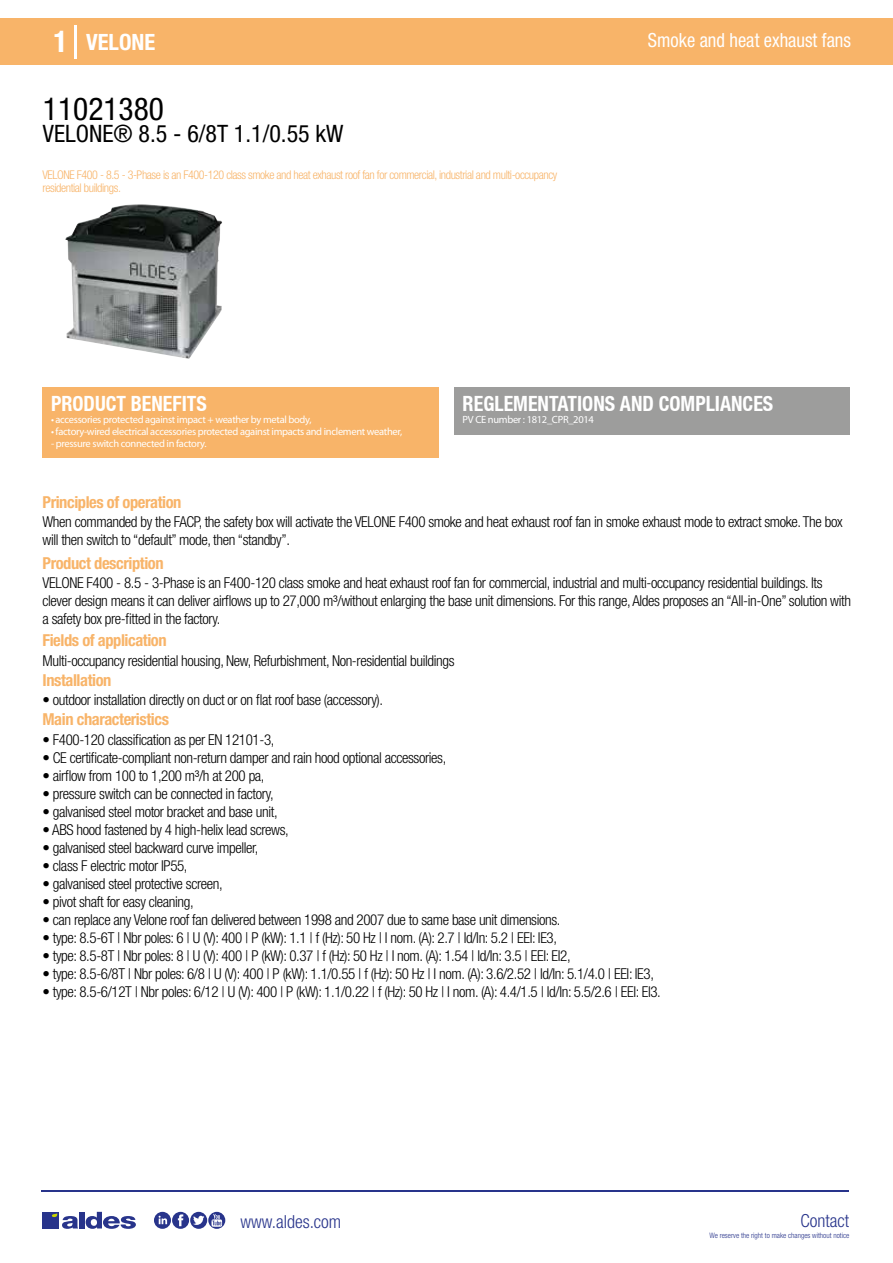
<style>
.page{position:relative;width:893px;height:1263px;background:#fff}
.page>*{position:absolute;margin:0;border:0;box-sizing:border-box;transform-origin:0 0}
.t1{font:condensed 31.5px "Helvetica Neue LT Std";color:#000}
.t2{font:condensed 24px "Helvetica Neue LT Std";color:#000}
.t3{font:700 condensed 22.5px "Helvetica Neue LT Std";color:#fff}
.t4{font:700 condensed 21px "Helvetica Neue";color:#fff;scale:.95 1}
.t5{font:condensed 19.5px "Helvetica Neue LT Std";color:#fff;scale:.95 1}
.t6{font:300 condensed 18px "Helvetica Neue";color:#28348b}
.t7{font:700 condensed 16.5px "Helvetica Neue LT Std";letter-spacing:-.025em;color:#f8b469}
.t8{font:300 condensed 15px/18px "Helvetica Neue LT Std";letter-spacing:-.025em;color:#000}
.t9{font:300 condensed 12px/13.5px "Helvetica Neue LT Std";letter-spacing:-.035em;color:#f8b469}
.t10{font:10.5px "Myriad Pro";letter-spacing:-.03em;color:#fff}
.t11{font:300 condensed 7.5px "Helvetica Neue";color:#28348b}
.s1{font-size:30px}
</style>
<div class="page">
<div style="left:0;top:18px;width:893px;height:46px;background:#f8b469"></div>
<div style="left:454px;top:387px;width:396px;height:48px;background:#9d9d9c"></div>
<div style="left:43px;top:387px;width:396px;height:70px;background:#f8b469"></div>
<hr style="left:74px;top:25px;width:2px;height:33px;background:#fff">
<svg style="left:65px;top:204px;width:157px;height:155px"></svg>
<hr style="left:41px;top:1190px;width:808px;height:1px;background:#28348b">
<svg style="left:154px;top:1212px;width:71px;height:17px"></svg>
<div style="left:42px;top:1212px;width:17px;height:16px;background:#28348b"></div>
<div style="left:79px;top:1212px;width:5px;height:16px;background:#28348b"></div>
<svg style="left:86px;top:1212px;width:50px;height:17px"></svg>
<svg style="left:52px;top:1213px;width:26px;height:16px"></svg>
<h3 class="t3" style="left:54px;top:28px;width:103px"><span class="s1">1</span> VELONE</h3>
<h3 class="t5" style="left:648px;top:29px;width:215px">Smoke and heat exhaust fans</h3>
<h1 class="t1" style="left:43px;top:91px;width:122px">11021380</h1>
<h2 class="t2" style="left:43px;top:120px;width:302px">VELONE® 8.5 - 6/8T 1.1/0.55 kW</h2>
<p class="t9" style="left:43px;top:167px;width:516px">VELONE F400 - 8.5 - 3-Phase is an F400-120 class smoke and heat exhaust roof fan for commercial, industrial and multi-occupancy residential buildings.</p>
<h3 class="t4" style="left:51px;top:391px;width:166px">PRODUCT BENEFITS</h3>
<p class="t10" style="left:51px;top:413px;width:262px">• accessories protected against impact + weather by metal body,</p>
<p class="t10" style="left:51px;top:425px;width:353px">• factory-wired electrical accessories protected against impacts and inclement weather,</p>
<p class="t10" style="left:51px;top:437px;width:157px">- pressure switch connected in factory.</p>
<p class="t7" style="left:43px;top:492px;width:140px">Principles of operation</p>
<h3 class="t4" style="left:463px;top:391px;width:328px">REGLEMENTATIONS AND COMPLIANCES</h3>
<p class="t10" style="left:463px;top:413px;width:133px">PV CE number : 1812_CPR_2014</p>
<p class="t8" style="left:43px;top:513px;width:802px">When commanded by the FACP, the safety box will activate the VELONE F400 smoke and heat exhaust roof fan in smoke exhaust mode to extract smoke. The box will then switch to “default” mode, then “standby”.</p>
<p class="t8" style="left:43px;top:573px;width:810px">VELONE F400 - 8.5 - 3-Phase is an F400-120 class smoke and heat exhaust roof fan for commercial, industrial and multi-occupancy residential buildings. Its clever design means it can deliver airflows up to 27,000 m³/without enlarging the base unit dimensions. For this range, Aldes proposes an “All-in-One” solution with a safety box pre-fitted in the factory.</p>
<p class="t8" style="left:43px;top:651px;width:413px">Multi-occupancy residential housing, New, Refurbishment, Non-residential buildings</p>
<p class="t8" style="left:43px;top:691px;width:342px">• outdoor installation directly on duct or on flat roof base (accessory).</p>
<p class="t7" style="left:43px;top:553px;width:123px">Product description</p>
<p class="t7" style="left:43px;top:630px;width:126px">Fields of application</p>
<p class="t7" style="left:43px;top:670px;width:70px">Installation</p>
<p class="t7" style="left:43px;top:709px;width:128px">Main characteristics</p>
<p class="t8" style="left:43px;top:730px;width:233px">• F400-120 classification as per EN 12101-3,</p>
<p class="t8" style="left:43px;top:748px;width:405px">• CE certificate-compliant non-return damper and rain hood optional accessories,</p>
<p class="t8" style="left:43px;top:766px;width:224px">• airflow from 100 to 1,200 m³/h at 200 pa,</p>
<p class="t8" style="left:43px;top:784px;width:233px">• pressure switch can be connected in factory,</p>
<p class="t8" style="left:43px;top:802px;width:237px">• galvanised steel motor bracket and base unit,</p>
<p class="t8" style="left:43px;top:820px;width:248px">• ABS hood fastened by 4 high-helix lead screws,</p>
<p class="t8" style="left:43px;top:838px;width:217px">• galvanised steel backward curve impeller,</p>
<p class="t8" style="left:43px;top:856px;width:147px">• class F electric motor IP55,</p>
<p class="t8" style="left:43px;top:874px;width:182px">• galvanised steel protective screen,</p>
<p class="t8" style="left:43px;top:892px;width:153px">• pivot shaft for easy cleaning,</p>
<p class="t8" style="left:43px;top:910px;width:519px">• can replace any Velone roof fan delivered between 1998 and 2007 due to same base unit dimensions.</p>
<p class="t8" style="left:43px;top:928px;width:516px">• type: 8.5-6T | Nbr poles: 6 | U (V): 400 | P (kW): 1.1 | f (Hz): 50 Hz | I nom. (A): 2.7 | Id/In: 5.2 | EEI: IE3,</p>
<p class="t8" style="left:43px;top:946px;width:530px">• type: 8.5-8T | Nbr poles: 8 | U (V): 400 | P (kW): 0.37 | f (Hz): 50 Hz | I nom. (A): 1.54 | Id/In: 3.5 | EEI: EI2,</p>
<p class="t8" style="left:43px;top:964px;width:613px">• type: 8.5-6/8T | Nbr poles: 6/8 | U (V): 400 | P (kW): 1.1/0.55 | f (Hz): 50 Hz | I nom. (A): 3.6/2.52 | Id/In: 5.1/4.0 | EEI: IE3,</p>
<p class="t8" style="left:43px;top:982px;width:620px">• type: 8.5-6/12T | Nbr poles: 6/12 | U (V): 400 | P (kW): 1.1/0.22 | f (Hz): 50 Hz | I nom. (A): 4.4/1.5 | Id/In: 5.5/2.6 | EEI: EI3.</p>
<p class="t6" style="left:240px;top:1211px;width:102px">www.aldes.com</p>
<p class="t6" style="left:800px;top:1211px;width:50px">Contact</p>
<p class="t11" style="left:709px;top:1230px;width:141px">We reserve the right to make changes without notice</p>
</div>
